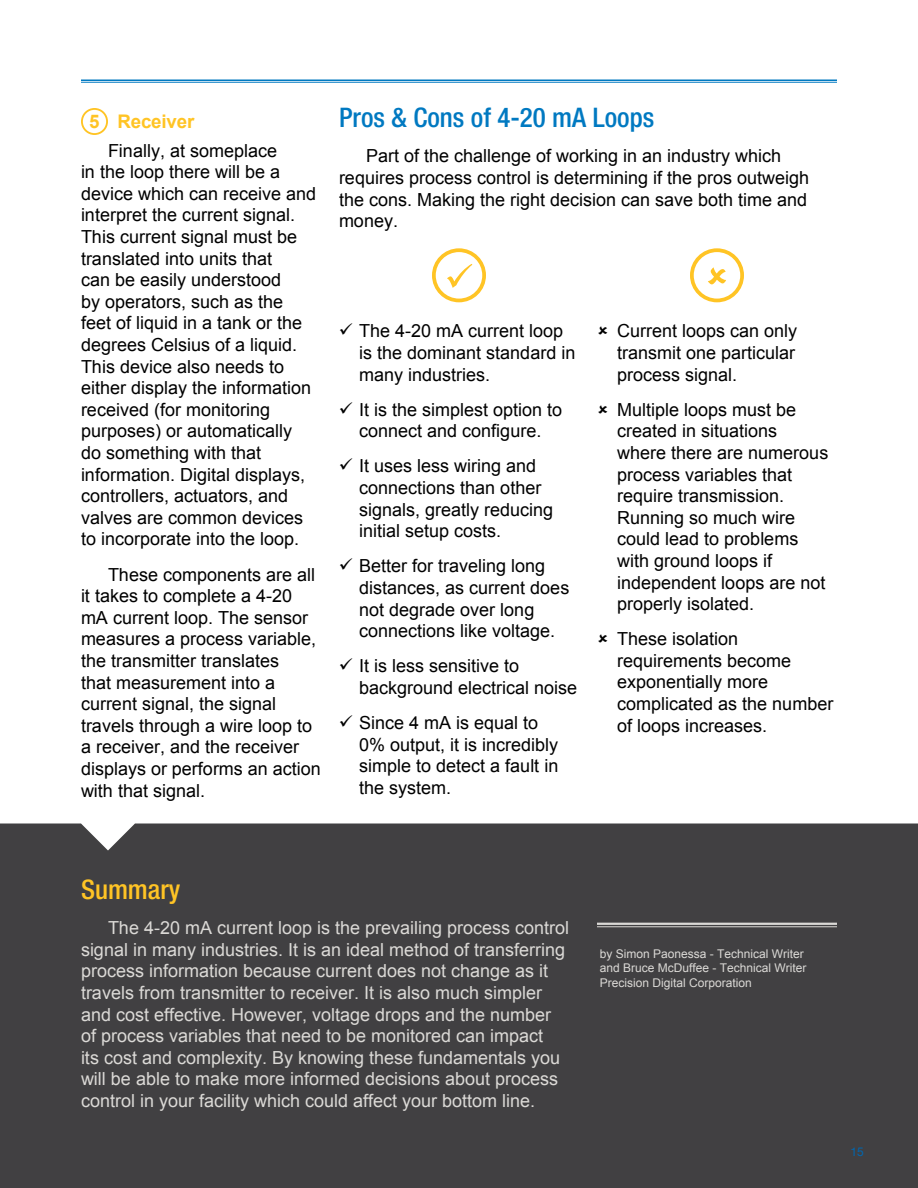
<style>
.page{position:relative;width:918px;height:1188px;background:#fff}
.page>*{position:absolute;margin:0;border:0;box-sizing:border-box;transform-origin:0 0}
.t1{font:500 condensed 27px "Helvetica Neue LT Std";color:#0079c1}
.t2{font:500 condensed 27px "Helvetica Neue LT Std";color:#ffc425}
.t3{font:700 18.75px "Arial";letter-spacing:-.01em;color:#ffc425}
.t4{font:18px/21.6px "Arial";color:#000}
.t5{font:18px/21.6px "Arial";color:#dbd9d6}
.t6{font:12px/14.4px "Arial";color:#dbd9d6}
.t7{font:12px "Helvetica Neue";color:#0067b1}
</style>
<div class="page">
<div style="left:0;top:824px;width:918px;height:364px;background:#414042"></div>
<div style="left:81px;top:108px;width:27px;height:27px;border:2px solid #ffc425;border-radius:50%"></div>
<hr style="left:81px;top:80px;width:756px;height:1px;background:#0079c1">
<hr style="left:81px;top:82px;width:756px;height:1px;background:#0079c1">
<div style="left:432px;top:248px;width:54px;height:54px;border:4px solid #ffc425;border-radius:50%"></div>
<svg style="left:447px;top:264px;width:25px;height:24px"></svg>
<div style="left:690px;top:248px;width:54px;height:54px;border:4px solid #ffc425;border-radius:50%"></div>
<svg style="left:708px;top:267px;width:18px;height:17px"></svg>
<hr style="left:597px;top:923px;width:240px;height:2px;background:#dbd9d6">
<hr style="left:597px;top:926px;width:240px;height:1px;background:#dbd9d6">
<p class="t3" style="left:89px;top:109px;width:107px">5 Receiver</p>
<p class="t4" style="left:81px;top:140px;width:237px;text-indent:27px">Finally, at someplace<br>in the loop there will be a device which can receive and interpret the current signal.<br>This current signal must be translated into units that<br>can be easily understood<br>by operators, such as the feet of liquid in a tank or the degrees Celsius of a liquid.<br>This device also needs to either display the information received (for monitoring purposes) or automatically do something with that information. Digital displays, controllers, actuators, and valves are common devices to incorporate into the loop.</p>
<p class="t4" style="left:81px;top:564px;width:242px;text-indent:27px">These components are all it takes to complete a 4-20 mA current loop. The sensor measures a process variable, the transmitter translates<br>that measurement into a current signal, the signal travels through a wire loop to a receiver, and the receiver displays or performs an action with that signal.</p>
<h1 class="t1" style="left:339px;top:102px;width:317px">Pros &amp; Cons of 4-20 mA Loops</h1>
<p class="t4" style="left:339px;top:145px;width:472px;text-indent:27px">Part of the challenge of working in an industry which requires process control is determining if the pros outweigh the cons. Making the right decision can save both time and money.</p>
<p class="t4" style="left:359px;top:321px;width:218px;text-indent:-20px">✓ The 4-20 mA current loop is the dominant standard in many industries.</p>
<p class="t4" style="left:339px;top:399px;width:225px;text-align:center">✓ It is the simplest option to connect and configure.</p>
<p class="t4" style="left:359px;top:456px;width:196px;text-indent:-20px">✓ It uses less wiring and connections than other signals, greatly reducing initial setup costs.</p>
<p class="t4" style="left:359px;top:555px;width:212px;text-indent:-20px">✓ Better for traveling long distances, as current does not degrade over long connections like voltage.</p>
<p class="t4" style="left:359px;top:655px;width:220px;text-indent:-20px">✓ It is less sensitive to background electrical noise</p>
<p class="t4" style="left:359px;top:712px;width:201px;text-indent:-20px">✓ Since 4 mA is equal to<br>0% output, it is incredibly simple to detect a fault in the system.</p>
<p class="t4" style="left:617px;top:321px;width:182px;text-align:justify">Current loops can only transmit one particular process signal.</p>
<p class="t4" style="left:617px;top:399px;width:213px">Multiple loops must be created in situations where there are numerous process variables that require transmission.<br>Running so much wire could lead to problems with ground loops if independent loops are not properly isolated.</p>
<p class="t4" style="left:617px;top:628px;width:218px">These isolation requirements become exponentially more complicated as the number of loops increases.</p>
<h1 class="t2" style="left:81px;top:873px;width:101px">Summary</h1>
<p class="t5" style="left:81px;top:917px;width:490px;text-indent:27px">The 4-20 mA current loop is the prevailing process control signal in many industries. It is an ideal method of transferring process information because current does not change as it travels from transmitter to receiver. It is also much simpler and cost effective. However, voltage drops and the number of process variables that need to be monitored can impact<br>its cost and complexity. By knowing these fundamentals you will be able to make more informed decisions about process control in your facility which could affect your bottom line.</p>
<p class="t6" style="left:600px;top:947px;width:208px">by Simon Paonessa - Technical Writer and Bruce McDuffee - Technical Writer<br>Precision Digital Corporation</p>
<p class="t7" style="left:851px;top:1143px;width:15px">15</p>
</div>
